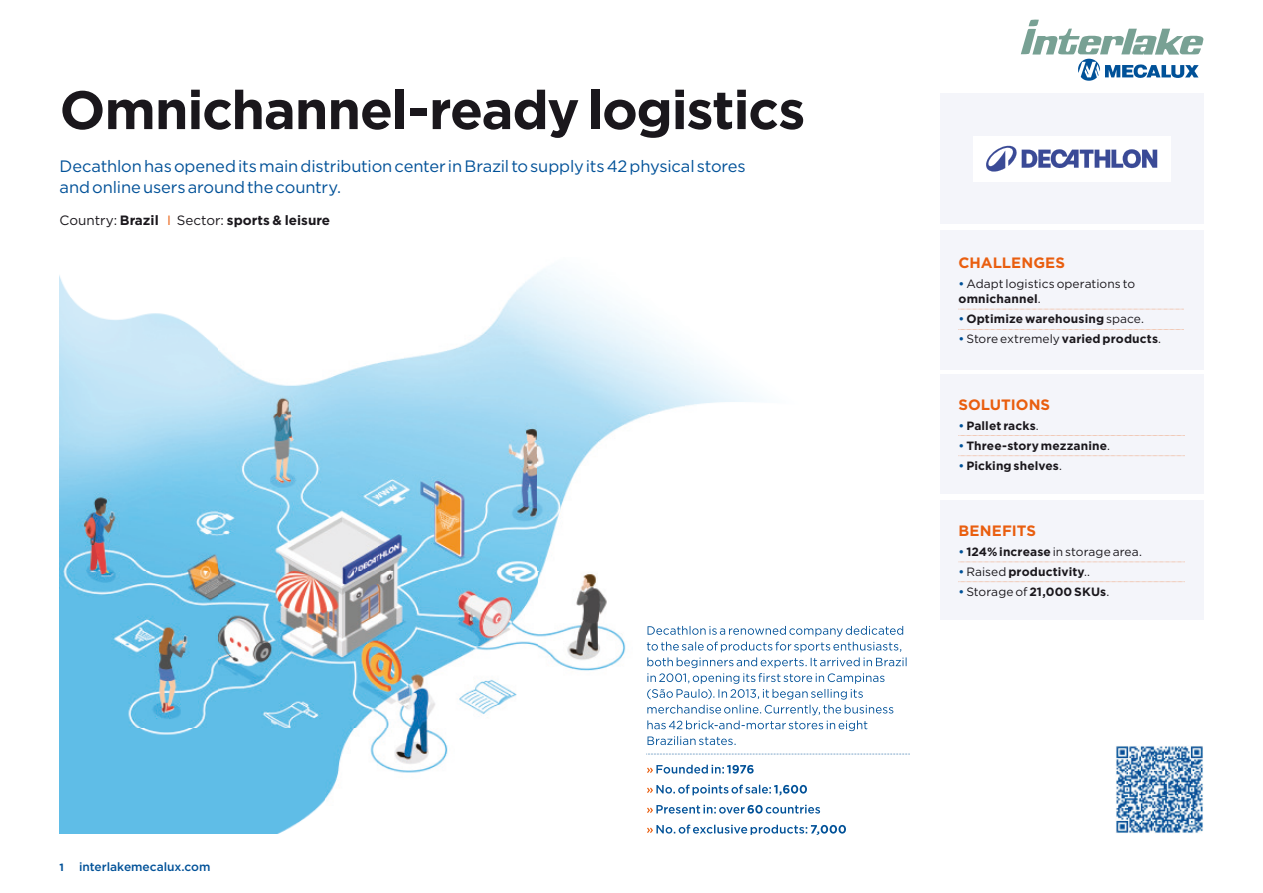
<style>
.page{position:relative;width:1263px;height:893px;background:#fff}
.page>*{position:absolute;margin:0;border:0;box-sizing:border-box;transform-origin:0 0}
.t1{font:700 54px "Gotham";letter-spacing:-.025em;color:#1a171c}
.t2{font:16.5px/21px "Gotham";letter-spacing:-.01em;color:#005198}
.t3{font:700 15px "Gotham";color:#e95e0f}
.t4{font:700 13.5px "Gotham";color:#1a171c}
.t5{font:12px/15.8px "Gotham";letter-spacing:.005em;color:#1a171c}
.t6{font:700 12px "Gotham";letter-spacing:.01em;color:#1a171c}
.t7{font:500 12px "Gotham";color:#005198}
.t8{font:700 10.5px "Gotham";color:#005198}
.s1{font-weight:400}
.s2{font-weight:400;color:#e95e0f}
.s3{font-weight:500;color:#005198}
.s4{font-weight:700}
</style>
<div class="page">
<svg style="left:1021px;top:20px;width:182px;height:61px"></svg>
<div style="left:940px;top:94px;width:263px;height:130px;background:#f4f5fa"></div>
<div style="left:940px;top:374px;width:263px;height:120px;background:#f4f5fa"></div>
<div style="left:940px;top:230px;width:263px;height:139px;background:#f4f5fa"></div>
<div style="left:940px;top:500px;width:263px;height:120px;background:#f4f5fa"></div>
<img style="left:1115px;top:746px;width:88px;height:87px">
<svg style="left:958px;top:329px;width:226px;height:1px"></svg>
<svg style="left:958px;top:309px;width:226px;height:1px"></svg>
<svg style="left:958px;top:581px;width:226px;height:1px"></svg>
<svg style="left:959px;top:562px;width:225px;height:1px"></svg>
<svg style="left:958px;top:435px;width:227px;height:1px"></svg>
<svg style="left:961px;top:456px;width:224px;height:1px"></svg>
<img style="left:60px;top:269px;width:700px;height:303px">
<img style="left:60px;top:572px;width:637px;height:157px">
<img style="left:60px;top:729px;width:797px;height:104px">
<img style="left:647px;top:626px;width:257px;height:11px">
<img style="left:647px;top:642px;width:255px;height:10px">
<img style="left:647px;top:657px;width:260px;height:11px">
<img style="left:647px;top:673px;width:238px;height:11px">
<img style="left:647px;top:689px;width:216px;height:11px">
<img style="left:647px;top:705px;width:247px;height:10px">
<img style="left:647px;top:720px;width:221px;height:11px">
<img style="left:647px;top:736px;width:89px;height:9px">
<svg style="left:647px;top:768px;width:8px;height:5px"></svg>
<img style="left:656px;top:765px;width:69px;height:9px">
<img style="left:727px;top:765px;width:27px;height:9px">
<svg style="left:647px;top:788px;width:8px;height:5px"></svg>
<img style="left:656px;top:785px;width:116px;height:10px">
<img style="left:774px;top:785px;width:33px;height:10px">
<svg style="left:647px;top:808px;width:8px;height:5px"></svg>
<img style="left:656px;top:805px;width:89px;height:9px">
<img style="left:747px;top:805px;width:16px;height:9px">
<img style="left:763px;top:805px;width:57px;height:9px">
<svg style="left:647px;top:828px;width:8px;height:5px"></svg>
<img style="left:656px;top:825px;width:152px;height:8px">
<img style="left:808px;top:825px;width:38px;height:8px">
<img style="left:646px;top:754px;width:264px;height:1px">
<div style="left:973px;top:136px;width:197px;height:45px;background:#fff"></div>
<svg style="left:986px;top:146px;width:171px;height:26px"></svg>
<h1 class="t1" style="left:60px;top:74px;width:747px">Omnichannel-ready logistics</h1>
<h2 class="t2" style="left:60px;top:155px;width:688px">Decathlon has opened its main distribution center in Brazil to supply its 42 physical stores and online users around the country.</h2>
<p class="t4" style="left:60px;top:211px;width:272px"><span class="s1">Country:</span> Brazil <span class="s2">I</span> <span class="s1">Sector:</span> sports &amp; leisure</p>
<p class="t8" style="left:60px;top:860px;width:6px">1</p>
<p class="t7" style="left:79px;top:859px;width:133px">interlakemecalux.com</p>
<p class="t3" style="left:958px;top:252px;width:108px">CHALLENGES</p>
<p class="t5" style="left:958px;top:275px;width:178px"><span class="s3">•</span> Adapt logistics operations to <span class="s4">omnichannel</span>.</p>
<p class="t6" style="left:958px;top:311px;width:187px"><span class="s3">•</span> Optimize warehousing <span class="s1">space.</span></p>
<p class="t5" style="left:958px;top:331px;width:204px"><span class="s3">•</span> Store extremely <span class="s4">varied products</span>.</p>
<p class="t3" style="left:958px;top:395px;width:93px">SOLUTIONS</p>
<p class="t6" style="left:958px;top:418px;width:82px"><span class="s3">•</span>Pallet racks<span class="s1">.</span></p>
<p class="t6" style="left:958px;top:438px;width:153px"><span class="s3">•</span>Three-story mezzanine<span class="s1">.</span></p>
<p class="t6" style="left:958px;top:458px;width:105px"><span class="s3">•</span>Picking shelves<span class="s1">.</span></p>
<p class="t3" style="left:958px;top:520px;width:79px">BENEFITS</p>
<p class="t5" style="left:958px;top:543px;width:185px"><span class="s3">•</span> <span class="s4">124% increase</span> in storage area.</p>
<p class="t6" style="left:958px;top:564px;width:133px"><span class="s3">•</span> <span class="s1">Raised</span> productivity<span class="s1">..</span></p>
<p class="t5" style="left:958px;top:583px;width:152px"><span class="s3">•</span> Storage of <span class="s4">21,000 SKUs</span>.</p>
</div>
